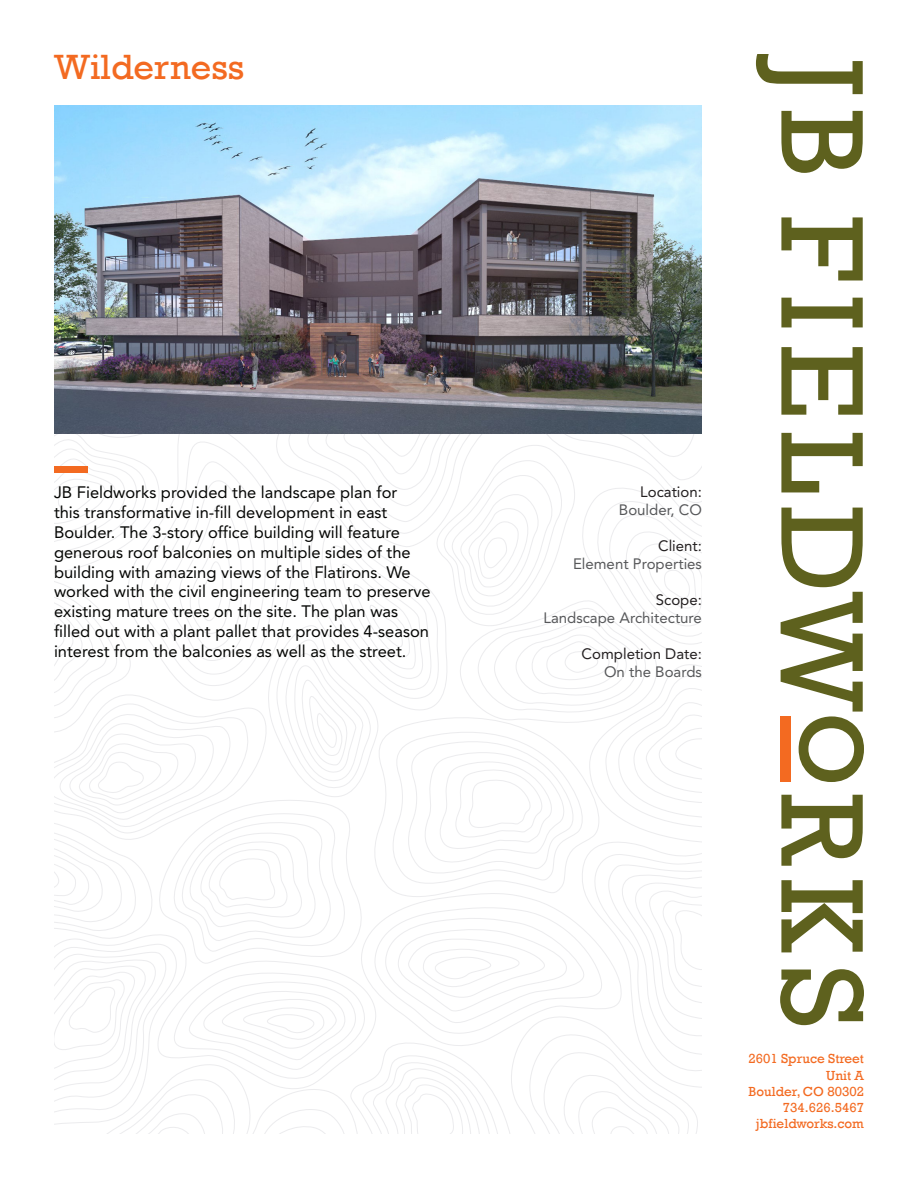
<style>
.page{position:relative;width:918px;height:1188px;background:#fff}
.page>*{position:absolute;margin:0;border:0;box-sizing:border-box;transform-origin:0 0}
.t1{font:36px "Rockwell";color:#f36a21}
.t2{font:16.5px/19.8px "Avenir";color:#040503}
.t3{font:15px "Avenir";color:#57585a}
.t4{font:15px "Avenir";color:#231f20}
.t5{font:13.5px/16.2px "Rockwell";color:#f36a21;text-align:right}
</style>
<div class="page">
<svg style="left:54px;top:434px;width:648px;height:700px"></svg>
<svg style="left:756px;top:54px;width:107px;height:40px"></svg>
<svg style="left:781px;top:111px;width:82px;height:62px"></svg>
<svg style="left:781px;top:217px;width:82px;height:64px"></svg>
<svg style="left:781px;top:298px;width:82px;height:29px"></svg>
<svg style="left:781px;top:347px;width:82px;height:68px"></svg>
<svg style="left:781px;top:433px;width:82px;height:59px"></svg>
<svg style="left:781px;top:508px;width:83px;height:274px"></svg>
<svg style="left:781px;top:795px;width:82px;height:71px"></svg>
<svg style="left:781px;top:880px;width:82px;height:72px"></svg>
<svg style="left:780px;top:969px;width:84px;height:56px"></svg>
<div style="left:781px;top:717px;width:10px;height:65px;background:#f36a21"></div>
<div style="left:54px;top:466px;width:33px;height:6px;background:#f36a21"></div>
<img style="left:54px;top:106px;width:648px;height:328px">
<p class="t1" style="left:54px;top:46px;width:192px">Wilderness</p>
<p class="t2" style="left:54px;top:483px;width:378px">JB Fieldworks provided the landscape plan for<br>this transformative in-fill development in east Boulder. The 3-story office building will feature generous roof balconies on multiple sides of the building with amazing views of the Flatirons. We worked with the civil engineering team to preserve existing mature trees on the site. The plan was filled out with a plant pallet that provides 4-season interest from the balconies as well as the street.</p>
<p class="t4" style="left:640px;top:483px;width:63px">Location:</p>
<p class="t3" style="left:619px;top:501px;width:85px">Boulder, CO</p>
<p class="t4" style="left:658px;top:537px;width:45px">Client:</p>
<p class="t3" style="left:573px;top:555px;width:130px">Element Properties</p>
<p class="t4" style="left:656px;top:591px;width:48px">Scope:</p>
<p class="t3" style="left:544px;top:609px;width:160px">Landscape Architecture</p>
<p class="t4" style="left:582px;top:645px;width:122px">Completion Date:</p>
<p class="t3" style="left:604px;top:663px;width:99px">On the Boards</p>
<p class="t5" style="left:748px;top:1051px;width:117px">2601 Spruce Street<br>Unit A<br>Boulder, CO 80302<br>734.626.5467 jbfieldworks.com</p>
</div>
